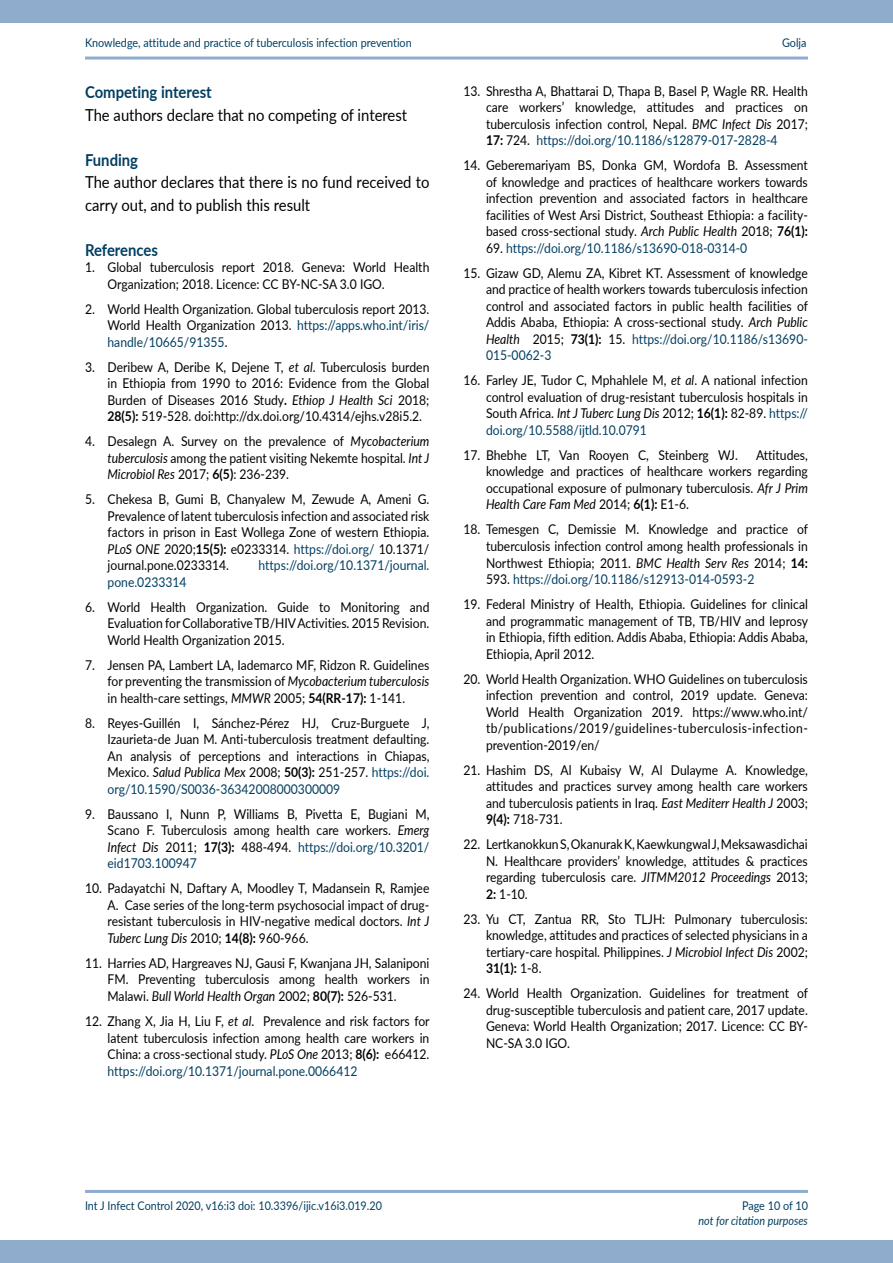
<style>
.page{position:relative;width:893px;height:1263px;background:#fff}
.page>*{position:absolute;margin:0;border:0;box-sizing:border-box;transform-origin:0 0}
.bodytext{font:16.5px/22.5px "Lato";color:#000;scale:.9 1}
.sub1{font:700 16.5px "Lato";color:#003e61;scale:.9 1}
.t1{font:13.5px/16.5px "Lato";color:#000;text-align:justify;scale:.9 1}
.t2{font:13.5px "Lato";color:#003e61;scale:.9 1}
.t3{font:12px "Lato";color:#003e61;scale:.9 1}
.t4{font:italic 12px "Lato";color:#003e61;scale:.9 1}
.s1{color:#003e61}
.s2{font-style:italic}
.s3{font-weight:700}
.s4{color:#000}
</style>
<div class="page">
<div style="left:0;top:0;width:893px;height:23px;background:#8faccd"></div>
<div style="left:0;top:1240px;width:893px;height:23px;background:#8faccd"></div>
<hr style="left:85px;top:1190px;width:723px;height:3px;background:#8faccd">
<hr style="left:85px;top:57px;width:723px;height:3px;background:#8faccd">
<p class="t3" style="left:85px;top:34px;width:365px">Knowledge, attitude and practice of tuberculosis infection prevention</p>
<p class="t3" style="left:782px;top:34px;width:29px">Golja</p>
<p class="sub1" style="left:85px;top:80px;width:142px">Competing interest</p>
<p class="bodytext" style="left:85px;top:103px;width:359px">The authors declare that no competing of interest</p>
<p class="sub1" style="left:85px;top:148px;width:60px">Funding</p>
<p class="bodytext" style="left:85px;top:170px;width:384px">The author declares that there is no fund received to carry out, and to publish this result</p>
<p class="sub1" style="left:85px;top:238px;width:83px">References</p>
<p class="t1" style="left:108px;top:259px;width:359px;text-indent:-22px">1. Global tuberculosis report 2018. Geneva: World Health<br>Organization; 2018. Licence: CC BY-NC-SA 3.0 IGO.</p>
<p class="t1" style="left:108px;top:300px;width:359px;text-indent:-22px">2. World Health Organization. Global tuberculosis report 2013.<br>World Health Organization 2013. <span class="s1">https://apps.who.int/iris/ handle/10665/91355</span>.</p>
<p class="t1" style="left:108px;top:358px;width:359px;text-indent:-22px">3. Deribew A, Deribe K, Dejene T, <span class="s2">et al</span>. Tuberculosis burden in Ethiopia from 1990 to 2016: Evidence from the Global Burden of Diseases 2016 Study<span class="s3">.</span> <span class="s2">Ethiop J Health Sci</span> 2018; <span class="s3">28(5):</span> 519-528. doi:http://dx.doi.org/10.4314/ejhs.v28i5.2.</p>
<p class="t1" style="left:108px;top:433px;width:359px;text-indent:-22px">4. Desalegn A. Survey on the prevalence of <span class="s2">Mycobacterium tuberculosis</span> among the patient visiting Nekemte hospital. <span class="s2">Int J Microbiol Res</span> 2017; <span class="s3">6(5)</span>: 236-239.</p>
<p class="t1" style="left:108px;top:491px;width:359px;text-indent:-22px">5. Chekesa B, Gumi B, Chanyalew M, Zewude A, Ameni G.<br>Prevalence of latent tuberculosis infection and associated risk factors in prison in East Wollega Zone of western Ethiopia.<br><span class="s2">PLoS ONE</span> 2020;<span class="s3">15(5):</span> e0233314. <span class="s1">https://doi.org/</span> 10.1371/ journal.pone.0233314.</p>
<p class="t1" style="left:486px;top:82px;width:359px;text-indent:-22px">13. Shrestha A, Bhattarai D, Thapa B, Basel P, Wagle RR. Health care workers’ knowledge, attitudes and practices on tuberculosis infection control, Nepal. <span class="s2">BMC Infect Dis</span> 2017; <span class="s3">17:</span> 724. <span class="s1">https://doi.org/10.1186/s12879-017-2828-4</span></p>
<p class="t1" style="left:486px;top:157px;width:359px;text-indent:-22px">14. Geberemariyam BS, Donka GM, Wordofa B. Assessment of knowledge and practices of healthcare workers towards infection prevention and associated factors in healthcare facilities of West Arsi District, Southeast Ethiopia: a facility&shy;based cross-sectional study. <span class="s2">Arch Public Health</span> 2018; <span class="s3">76(1):</span></p>
<p class="t2" style="left:486px;top:238px;width:292px"><span class="s4">69.</span> https://doi.org/10.1186/s13690-018-0314-0</p>
<p class="t1" style="left:486px;top:264px;width:359px;text-indent:-22px">15. Gizaw GD, Alemu ZA, Kibret KT. Assessment of knowledge and practice of health workers towards tuberculosis infection control and associated factors in public health facilities of Addis Ababa, Ethiopia: A cross-sectional study. <span class="s2">Arch Public Health</span> 2015; <span class="s3">73(1):</span> 15. <span class="s1">https://doi.org/10.1186/s13690- 015-0062-3</span></p>
<p class="t1" style="left:486px;top:372px;width:359px;text-indent:-22px">16. Farley JE, Tudor C, Mphahlele M, <span class="s2">et al</span>. A national infection control evaluation of drug-resistant tuberculosis hospitals in South Africa. <span class="s2">Int J Tuberc Lung Dis</span> 2012; <span class="s3">16(1):</span> 82-89. <span class="s1">https:// doi.org/10.5588/ijtld.10.0791</span></p>
<p class="t1" style="left:463px;top:446px;width:306px">17. Bhebhe LT, Van Rooyen C, Steinberg WJ.</p>
<p class="t1" style="left:486px;top:446px;width:359px;text-indent:270px">Attitudes, knowledge and practices of healthcare workers regarding occupational exposure of pulmonary tuberculosis. <span class="s2">Afr J Prim Health Care Fam Med</span> 2014; <span class="s3">6(1):</span> E1-6.</p>
<p class="t1" style="left:486px;top:521px;width:359px;text-indent:-22px">18. Temesgen C, Demissie M. Knowledge and practice of tuberculosis infection control among health professionals in Northwest Ethiopia; 2011. <span class="s2">BMC Health Serv Res</span> 2014; <span class="s3">14:<br></span>593. <span class="s1">https://doi.org/10.1186/s12913-014-0593-2</span></p>
<p class="t1" style="left:486px;top:595px;width:359px;text-indent:-22px">19. Federal Ministry of Health, Ethiopia. Guidelines for clinical and programmatic management of TB, TB/HIV and leprosy in Ethiopia, fifth edition. Addis Ababa, Ethiopia: Addis Ababa, Ethiopia, April 2012.</p>
<p class="t1" style="left:486px;top:670px;width:359px;text-indent:-22px">20. World Health Organization. WHO Guidelines on tuberculosis infection prevention and control, 2019 update. Geneva:<br>World Health Organization 2019. https://www.who.int/ tb/publications/2019/guidelines-tuberculosis-infection&shy;prevention-2019/en/</p>
<p class="t1" style="left:486px;top:761px;width:359px;text-indent:-22px">21. Hashim DS, Al Kubaisy W, Al Dulayme A. Knowledge, attitudes and practices survey among health care workers and tuberculosis patients in Iraq. <span class="s2">East Mediterr Health J</span> 2003; <span class="s3">9(4):</span> 718-731.</p>
<p class="t1" style="left:486px;top:835px;width:359px;text-indent:-22px">22. Lertkanokkun S, Okanurak K, Kaewkungwal J, Meksawasdichai N. Healthcare providers’ knowledge, attitudes &amp; practices regarding tuberculosis care. <span class="s2">JITMM2012 Proceedings</span> 2013; <span class="s3">2:</span> 1-10.</p>
<p class="t1" style="left:486px;top:910px;width:359px;text-indent:-22px">23. Yu CT, Zantua RR, Sto TLJH: Pulmonary tuberculosis: knowledge, attitudes and practices of selected physicians in a tertiary-care hospital. Philippines. <span class="s2">J Microbiol Infect Dis</span> 2002; <span class="s3">31(1):</span> 1-8.</p>
<p class="t1" style="left:486px;top:984px;width:359px;text-indent:-22px">24. World Health Organization. Guidelines for treatment of drug-susceptible tuberculosis and patient care, 2017 update.<br>Geneva: World Health Organization; 2017. Licence: CC BY-NC-SA 3.0 IGO.</p>
<p class="t2" style="left:259px;top:556px;width:191px">https://doi.org/10.1371/journal.</p>
<p class="t2" style="left:108px;top:572px;width:89px">pone.0233314</p>
<p class="t1" style="left:108px;top:598px;width:359px;text-indent:-22px">6. World Health Organization. Guide to Monitoring and Evaluation for Collaborative TB/HIV Activities. 2015 Revision.<br>World Health Organization 2015.</p>
<p class="t1" style="left:108px;top:656px;width:359px;text-indent:-22px">7. Jensen PA, Lambert LA, Iademarco MF, Ridzon R. Guidelines for preventing the transmission of <span class="s2">Mycobacterium tuberculosis </span>in health-care settings, <span class="s2">MMWR</span> 2005; <span class="s3">54(RR-17):</span> 1-141.</p>
<p class="t1" style="left:108px;top:714px;width:359px;text-indent:-22px">8. Reyes-Guillén I, Sánchez-Pérez HJ, Cruz-Burguete J, Izaurieta-de Juan M. Anti-tuberculosis treatment defaulting.<br>An analysis of perceptions and interactions in Chiapas, Mexico. <span class="s2">Salud Publica Mex</span> 2008; <span class="s3">50(3):</span> 251-257. <span class="s1">https://doi. org/10.1590/S0036-36342008000300009</span></p>
<p class="t1" style="left:108px;top:805px;width:359px;text-indent:-22px">9. Baussano I, Nunn P, Williams B, Pivetta E, Bugiani M, Scano F. Tuberculosis among health care workers. <span class="s2">Emerg Infect Dis</span> 2011; <span class="s3">17(3):</span> 488-494. <span class="s1">https://doi.org/10.3201/ eid1703.100947</span></p>
<p class="t1" style="left:108px;top:880px;width:359px;text-indent:-22px">10. Padayatchi N, Daftary A, Moodley T, Madansein R, Ramjee A. Case series of the long-term psychosocial impact of drug&shy;resistant tuberculosis in HIV-negative medical doctors. <span class="s2">Int J Tuberc Lung Dis</span> 2010; <span class="s3">14(8):</span> 960-966.</p>
<p class="t1" style="left:108px;top:954px;width:359px;text-indent:-22px">11. Harries AD, Hargreaves NJ, Gausi F, Kwanjana JH, Salaniponi FM. Preventing tuberculosis among health workers in Malawi. <span class="s2">Bull World Health Organ</span> 2002; <span class="s3">80(7):</span> 526-531.</p>
<p class="t1" style="left:108px;top:1012px;width:359px;text-indent:-22px">12. Zhang X, Jia H, Liu F, <span class="s2">et al</span>. Prevalence and risk factors for latent tuberculosis infection among health care workers in China: a cross-sectional study. <span class="s2">PLoS One</span> 2013; <span class="s3">8(6):</span> e66412. <span class="s1">https://doi.org/10.1371/journal.pone.0066412</span></p>
<p class="t3" style="left:85px;top:1197px;width:331px">Int J Infect Control 2020, v16:i3 doi: 10.3396/ijic.v16i3.019.20</p>
<p class="t3" style="left:742px;top:1197px;width:75px">Page 10 of 10</p>
<p class="t4" style="left:698px;top:1211px;width:123px">not for citation purposes</p>
</div>
